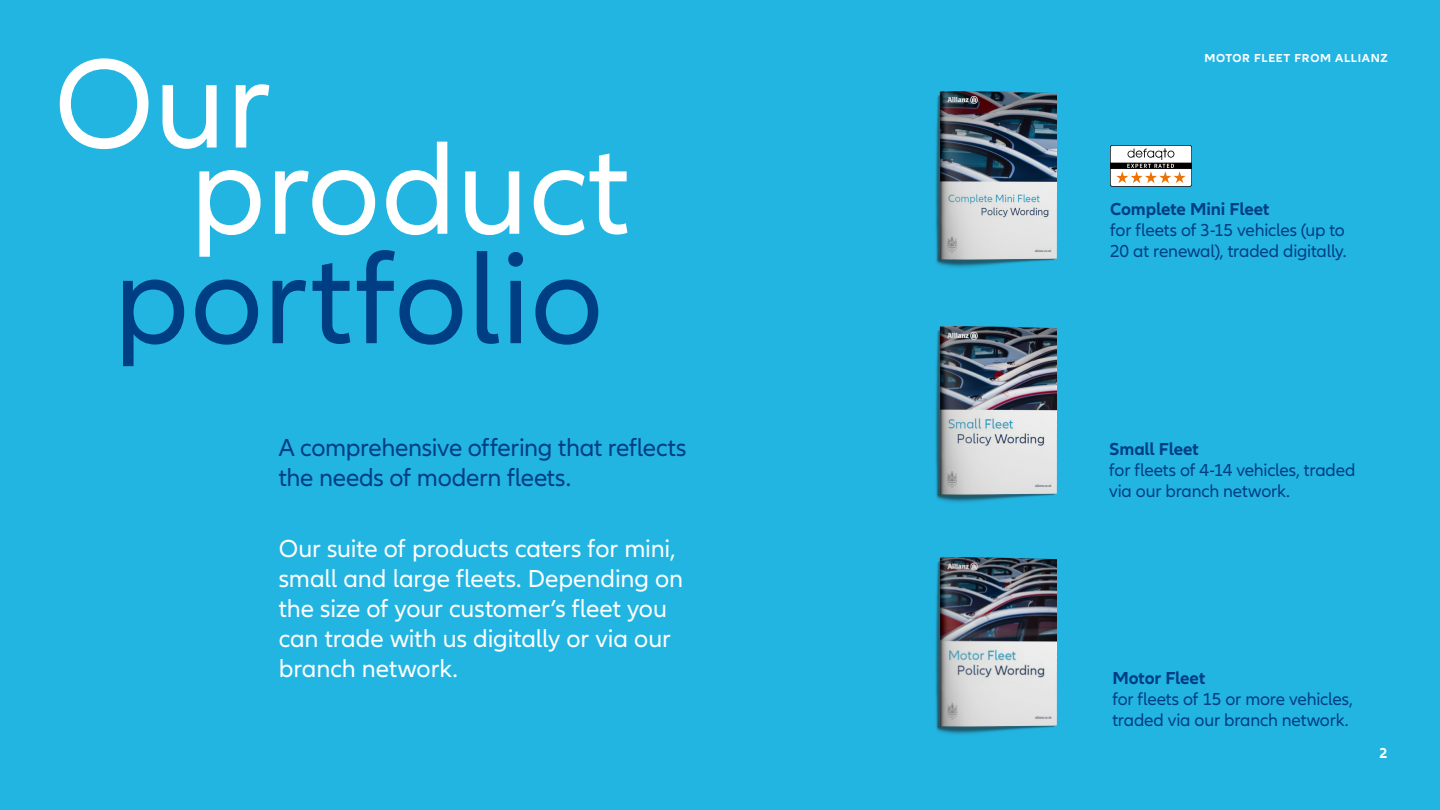
<style>
.page{position:relative;width:1440px;height:810px;background:#23b5e2}
.page>*{position:absolute;margin:0;border:0;box-sizing:border-box;transform-origin:0 0}
.t1{font:131.25px "Allianz Neo";color:#fff}
.t2{font:131.25px "Allianz Neo";color:#003e84}
.t3{font:25.5px/30px "Allianz Neo";letter-spacing:-.005em;color:#fff}
.t4{font:25.5px/30px "Allianz Neo";letter-spacing:-.015em;color:#003e84}
.t5{font:18px/21px "Allianz Neo";letter-spacing:-.01em;color:#003e84}
.t6{font:700 18px "Allianz Neo";letter-spacing:-.005em;color:#003e84}
.t7{font:700 15px "Allianz Neo";color:#fff}
.t8{font:700 12px "Allianz Neo";letter-spacing:.06em;color:#fff}
</style>
<div class="page">
<img style="left:935px;top:558px;width:121px;height:177px">
<img style="left:935px;top:327px;width:121px;height:176px">
<img style="left:935px;top:91px;width:121px;height:177px">
<img style="left:1111px;top:146px;width:81px;height:40px">
<h1 class="t1" style="left:54px;top:29px;width:219px">Our</h1>
<h1 class="t1" style="left:190px;top:115px;width:442px">product</h1>
<h1 class="t2" style="left:113px;top:225px;width:491px">portfolio</h1>
<h2 class="t4" style="left:279px;top:433px;width:409px">A comprehensive offering that reflects the needs of modern fleets.</h2>
<h2 class="t3" style="left:279px;top:534px;width:406px">Our suite of products caters for mini, small and large fleets. Depending on the size of your customer’s fleet you can trade with us digitally or via our branch network.</h2>
<p class="t8" style="left:1204px;top:51px;width:185px">MOTOR FLEET FROM ALLIANZ</p>
<p class="t6" style="left:1110px;top:199px;width:161px">Complete Mini Fleet</p>
<p class="t5" style="left:1110px;top:220px;width:238px">for fleets of 3-15 vehicles (up to<br>20 at renewal), traded digitally.</p>
<p class="t6" style="left:1109px;top:439px;width:91px">Small Fleet</p>
<p class="t5" style="left:1109px;top:460px;width:248px">for fleets of 4-14 vehicles, traded via our branch network.</p>
<p class="t6" style="left:1112px;top:668px;width:94px">Motor Fleet</p>
<p class="t5" style="left:1112px;top:689px;width:242px">for fleets of 15 or more vehicles, traded via our branch network.</p>
<p class="t7" style="left:1379px;top:744px;width:10px">2</p>
</div>
